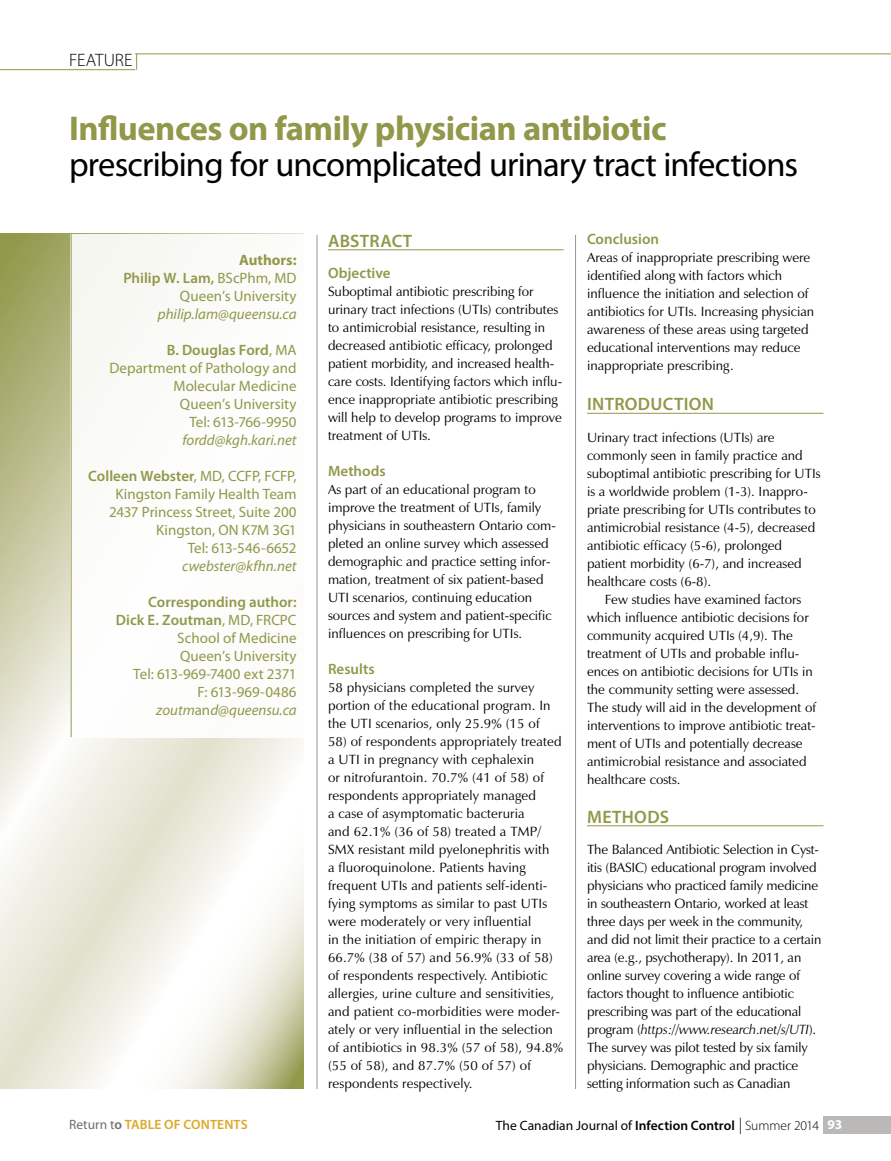
<style>
.page{position:relative;width:891px;height:1161px;background:#fff}
.page>*{position:absolute;margin:0;border:0;box-sizing:border-box;transform-origin:0 0}
.t1{font:34.5px "Myriad Pro";letter-spacing:-.025em;color:#000}
.t2{font:700 34.5px "Myriad Pro";letter-spacing:-.015em;color:#91984a}
.t3{font:600 18px "Myriad Pro";letter-spacing:.015em;color:#91984a}
.t4{font:300 18px "Myriad Pro";color:#000}
.t5{font:15px/18px "Myriad Pro";color:#91984a;text-align:right}
.t6{font:italic 15px "Myriad Pro";color:#91984a}
.t7{font:600 15px "Myriad Pro";color:#91984a}
.t8{font:13.5px/18px "Zapf Humanist 601 BT";color:#000}
.t9{font:13.5px "Myriad Pro";letter-spacing:.005em;color:#000}
.t10{font:600 13.5px "Myriad Pro";letter-spacing:.01em;color:#dca927}
.s1{font-weight:700}
.s2{font-weight:600}
.s3{font-style:italic}
.s4{font-weight:400;color:#6d6e71}
.s5{color:#6d6e71}
.s6{font-weight:300;font-size:16.5px}
.s7{font-weight:300}
.s8{font-weight:700;color:#fff}
</style>
<div class="page">
<hr style="left:328px;top:250px;width:236px;height:1px;background:#91984a">
<hr style="left:0;top:69px;width:135px;height:1px;background:#91984a">
<hr style="left:135px;top:54px;width:756px;height:1px;background:#91984a">
<svg style="left:136px;top:54px;width:1px;height:16px"></svg>
<svg style="left:0;top:234px;width:304px;height:855px"></svg>
<div style="left:71px;top:234px;width:236px;height:503px;background:#fff"></div>
<hr style="left:71px;top:234px;width:1px;height:503px;background:#91984a">
<hr style="left:317px;top:235px;width:1px;height:854px;background:#939598">
<hr style="left:575px;top:235px;width:1px;height:854px;background:#939598">
<hr style="left:587px;top:413px;width:237px;height:1px;background:#91984a">
<hr style="left:587px;top:826px;width:237px;height:1px;background:#91984a">
<div style="left:824px;top:1116px;width:67px;height:18px;background:#bbb8b8"></div>
<h2 class="t4" style="left:69px;top:50px;width:65px">FEATURE</h2>
<h1 class="t2" style="left:69px;top:106px;width:599px">Influences on family physician antibiotic</h1>
<h1 class="t1" style="left:69px;top:143px;width:731px">prescribing for uncomplicated urinary tract infections</h1>
<p class="t5" style="left:123px;top:251px;width:175px"><span class="s1">Authors:<br></span><span class="s2">Philip W. Lam,</span> BScPhm, MD<br>Queen’s University</p>
<p class="t6" style="left:158px;top:305px;width:140px">philip.lam@queensu.ca</p>
<p class="t5" style="left:109px;top:341px;width:189px"><span class="s2">B. Douglas Ford</span>, MA<br>Department of Pathology and<br>Molecular Medicine<br>Queen’s University<br>Tel: 613-766-9950</p>
<p class="t6" style="left:182px;top:431px;width:116px">fordd@kgh.kari.net</p>
<p class="t5" style="left:88px;top:467px;width:210px"><span class="s2">Colleen Webster</span>, MD, CCFP, FCFP,<br>Kingston Family Health Team<br>2437 Princess Street, Suite 200<br>Kingston, ON K7M 3G1<br>Tel: 613-546-6652</p>
<p class="t6" style="left:182px;top:557px;width:116px">cwebster@kfhn.net</p>
<p class="t5" style="left:116px;top:593px;width:182px"><span class="s2">Corresponding author:<br>Dick E. Zoutman</span>, MD, FRCPC<br>School of Medicine<br>Queen’s University<br>Tel: 613-969-7400 ext 2371<br>F: 613-969-0486 <span class="s3">zoutm</span>an<span class="s3">d@queensu.ca</span></p>
<p class="t10" style="left:69px;top:1116px;width:180px"><span class="s4">Return t</span><span class="s5">o</span> TABLE OF CONTENTS</p>
<p class="t7" style="left:587px;top:230px;width:74px">Conclusion</p>
<p class="t8" style="left:587px;top:249px;width:229px">Areas of inappropriate prescribing were identified along with factors which influence the initiation and selection of antibiotics for UTIs. I ncreasing physician awareness of these areas using targeted educational interventions may reduce inappropriate prescribing.</p>
<h2 class="t3" style="left:587px;top:393px;width:128px">Introductio n</h2>
<p class="t8" style="left:587px;top:428px;width:235px">Urinary tract infections (UTIs) are commonly seen in family practice and suboptimal antibiotic prescribing for UTIs is a worldwide problem (1-3). I nappro&shy;priate prescribing for UTIs contributes to antimicrobial resistance (4-5), decreased antibiotic efficacy (5-6), prolonged patient morbidity (6-7), and increased healthcare costs (6-8).</p>
<p class="t8" style="left:587px;top:590px;width:231px;text-indent:18px">Few studies have examined factors which influence antibiotic decisions for community acquired UTIs (4,9). The treatment of UTIs and probable influ&shy;ences on antibiotic decisions for UTIs in the community setting were assessed.<br>The study will aid in the development of interventions to improve antibiotic treat&shy;ment of UTIs and potentially decrease antimicrobial resistance and associated healthcare costs.</p>
<h2 class="t3" style="left:587px;top:805px;width:83px">Methods</h2>
<p class="t8" style="left:587px;top:840px;width:236px">The Balanced Antibiotic Selection in Cyst&shy;itis (BASI C) educational program involved physicians who practiced family medicine in southeastern Ontario, worked at least three days per week in the community, and did not limit their practice to a certain area (e.g., psychotherapy). I n 2011, an online survey covering a wide range of factors thought to influence antibiotic prescribing was part of the educational program (<span class="s3">https://www.research.net/s/UTI</span>).<br>The survey was pilot tested by six family physicians. Demographic and practice setting information such as Canadian</p>
<p class="t9" style="left:496px;top:1117px;width:348px">The Canadian Journal of <span class="s2">Infection Control</span> <span class="s6">|</span> <span class="s7">Summer 2014</span> <span class="s8">93</span></p>
<h2 class="t3" style="left:328px;top:229px;width:86px">Abstract</h2>
<p class="t7" style="left:328px;top:264px;width:64px">Objective</p>
<p class="t8" style="left:328px;top:282px;width:236px">Suboptimal antibiotic prescribing for urinary tract infections (UTIs) contributes to antimicrobial resistance, resulting in decreased antibiotic efficacy, prolonged patient morbidity, and increased health&shy;care costs. I dentifying factors which influ&shy;ence inappropriate antibiotic prescribing will help to develop programs to improve treatment of UTI s.</p>
<p class="t7" style="left:328px;top:462px;width:59px">Methods</p>
<p class="t8" style="left:328px;top:480px;width:229px">As part of an educational program to improve the treatment of UTI s, family physicians in southeastern Ontario com&shy;pleted an online survey which assessed demographic and practice setting infor&shy;mation, treatment of six patient-based UTI scenarios, continuing education sources and system and patient-specific influences on prescribing for UTIs.</p>
<p class="t7" style="left:328px;top:660px;width:48px">Results</p>
<p class="t8" style="left:328px;top:678px;width:224px">58 physicians completed the survey portion of the educational program. I n the UTI scenarios, only 25.9% (15 of</p>
<p class="t8" style="left:328px;top:732px;width:237px">58) of respondents appropriately treated a UTI in pregnancy with cephalexin<br>or nitrofurantoin. 70.7% (41 of 58) of respondents appropriately managed<br>a case of asymptomatic bacteruria<br>and 62.1% (36 of 58) treated a TM P/ SMX resistant mild pyelonephritis with<br>a fluoroquinolone. Patients having frequent UTIs and patients self-identi&shy;fying symptoms as similar to past UTIs were moderately or very influential<br>in the initiation of empiric therapy in 66.7% (38 of 57) and 56.9% (33 of 58) of respondents respectively. Antibiotic allergies, urine culture and sensitivities, and patient co-morbidities were moder&shy;ately or very influential in the selection of antibiotics in 98.3% (57 of 58), 94.8% (55 of 58), and 87.7% (50 of 57) of respondents respectively.</p>
</div>
